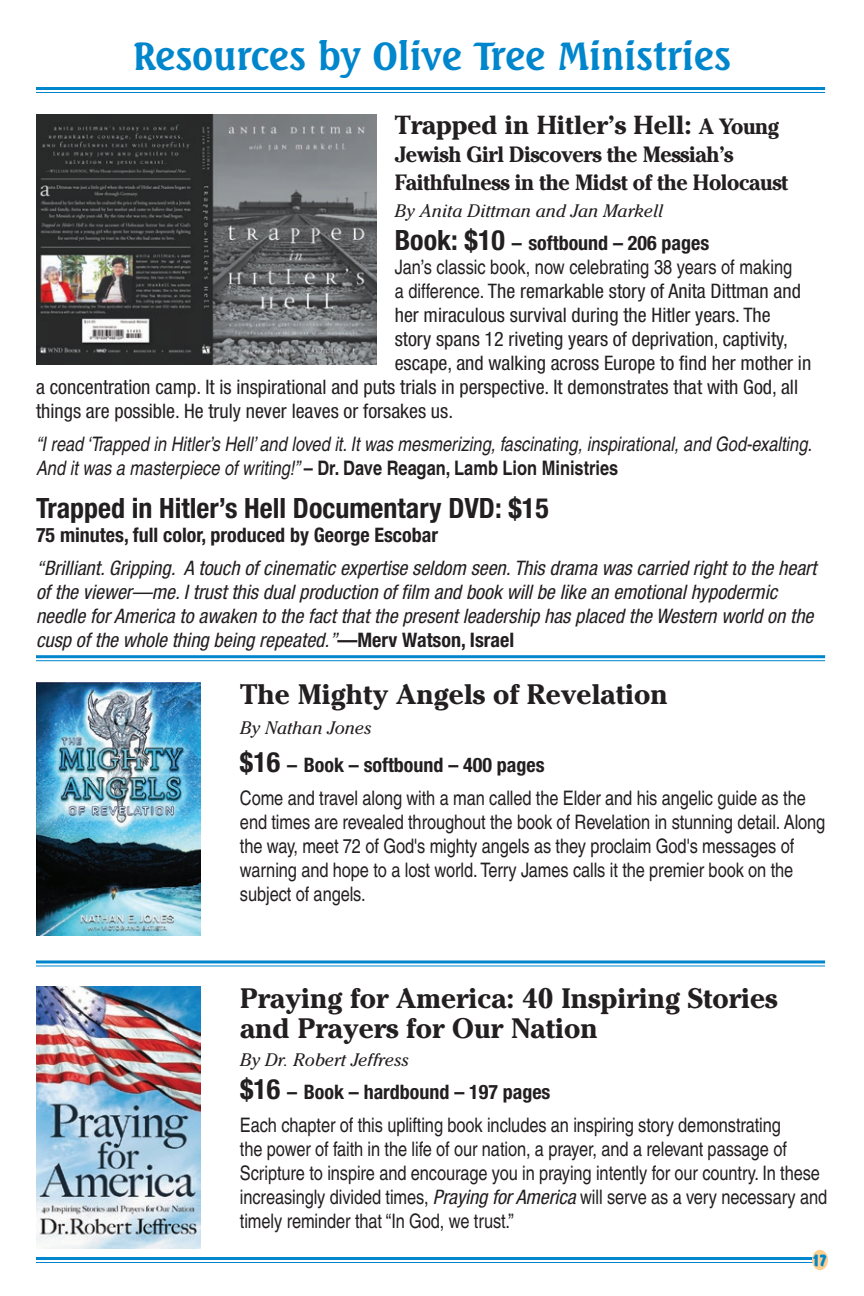
<style>
.page{position:relative;width:864px;height:1296px;background:#fff}
.page>*{position:absolute;margin:0;border:0;box-sizing:border-box;transform-origin:0 0}
.t1{font:700 38px "Seagull BT";color:#0086cc}
.t2{font:700 28px/30px "Cheltenham";color:#231f20}
.t3{font:700 condensed 28px "Helvetica Neue LT Std";color:#231f20}
.t4{font:700 26px "Cheltenham";color:#231f20}
.t5{font:700 22px/28px "Cheltenham";letter-spacing:-.02em;color:#231f20;scale:.96 1}
.t6{font:condensed 20px/24px "Helvetica";letter-spacing:-.005em;color:#231f20}
.t7{font:condensed 20px "Helvetica Neue LT Std";color:#231f20}
.t8{font:italic condensed 20px/24px "Helvetica Neue LT Std";color:#231f20}
.t9{font:italic condensed 20px/24px "Helvetica";color:#231f20}
.t10{font:700 condensed 20px "Helvetica Neue LT Std";color:#231f20}
.t11{font:italic 18px "Cheltenham";color:#231f20}
.t12{font:700 18px "Dom Casual Std";color:#0086cc}
.s1{font-size:22px}
.s2{font-size:28px}
.s3{font-family:"Helvetica"}
.s4{font-weight:700;font-style:normal}
.s5{font-family:"Helvetica Neue LT Std";font-style:italic}
</style>
<div class="page">
<hr style="left:36px;top:87px;width:789px;height:3px;background:#0086cc">
<hr style="left:36px;top:92px;width:789px;height:1px;background:#0086cc">
<hr style="left:36px;top:655px;width:789px;height:3px;background:#0086cc">
<hr style="left:36px;top:660px;width:789px;height:1px;background:#0086cc">
<hr style="left:36px;top:960px;width:789px;height:3px;background:#0086cc">
<hr style="left:36px;top:965px;width:789px;height:1px;background:#0086cc">
<img style="left:36px;top:114px;width:341px;height:250px">
<hr style="left:36px;top:1257px;width:777px;height:3px;background:#0086cc">
<hr style="left:36px;top:1262px;width:777px;height:1px;background:#0086cc">
<div style="left:812px;top:1250px;width:16px;height:20px;background:#fdcf90;border-radius:50%"></div>
<img style="left:36px;top:986px;width:164px;height:262px">
<img style="left:36px;top:683px;width:164px;height:253px">
<h1 class="t1" style="left:133px;top:31px;width:600px">Resources by Olive Tree Ministries</h1>
<h3 class="t4" style="left:395px;top:110px;width:386px">Trapped in Hitler’s Hell: <span class="s1">A Young</span></h3>
<p class="t5" style="left:395px;top:141px;width:412px">Jewish Girl Discovers the Messiah’s<br>Faithfulness in the Midst of the Holocaust</p>
<p class="t11" style="left:395px;top:201px;width:270px">By Anita Dittman and Jan Markell</p>
<p class="t10" style="left:395px;top:231px;width:316px"><span class="s2">Book: $10</span> – softbound – 206 pages</p>
<p class="t6" style="left:395px;top:255px;width:399px">Jan’s classic book, now celebrating 38 years of making</p>
<p class="t7" style="left:395px;top:280px;width:408px"><span class="s3">a difference.</span> The remarkable story of Anita Dittman and</p>
<p class="t7" style="left:395px;top:304px;width:377px">her miraculous survival during the Hitler years. The</p>
<p class="t7" style="left:395px;top:328px;width:395px">story spans 12 riveting years of deprivation, captivity,</p>
<p class="t7" style="left:395px;top:352px;width:418px">escape, and walking across Europe to find her mother in</p>
<p class="t7" style="left:36px;top:376px;width:764px">a concentration camp. It is inspirational and puts trials in perspective. It demonstrates that with God, all</p>
<p class="t7" style="left:36px;top:400px;width:419px">things are possible. He truly never leaves or forsakes us.</p>
<p class="t9" style="left:36px;top:432px;width:778px">“I read ‘Trapped in Hitler’s Hell’ and loved it. It was mesmerizing, fascinating, inspirational, and God-exalting.<br>And it was a masterpiece of writing!” <span class="s4">– Dr. Dave Reagan, Lamb Lion Ministries</span></p>
<h2 class="t3" style="left:36px;top:491px;width:514px">Trapped in Hitler’s Hell Documentary DVD: $15</h2>
<p class="t10" style="left:36px;top:523px;width:404px">75 minutes, full color, produced by George Escobar</p>
<p class="t8" style="left:36px;top:556px;width:782px">“Brilliant. Gripping. A touch of cinematic expertise seldom seen. This drama was carried right to the heart of the viewer—me. I trust this dual production of film and book will be like an emotional hypodermic needle for America to awaken to the fact that the present leadership has placed the Western world on the cusp of the whole thing being repeated.”<span class="s4">—Merv Watson, Israel</span></p>
<h2 class="t2" style="left:240px;top:679px;width:429px">The Mighty Angels of Revelation</h2>
<p class="t11" style="left:240px;top:717px;width:133px">By Nathan Jones</p>
<p class="t10" style="left:240px;top:753px;width:306px"><span class="s2">$16</span> – Book – softbound – 400 pages</p>
<p class="t6" style="left:240px;top:786px;width:587px">Come and travel along with a man called the Elder and his angelic guide as the end times are revealed throughout the book of Revelation in stunning detail. Along the way, meet 72 of God's mighty angels as they proclaim God's messages of warning and hope to a lost world. Terry James calls it the premier book on the subject of angels.</p>
<h2 class="t2" style="left:240px;top:983px;width:539px">Praying for America: 40 Inspiring Stories and Prayers for Our Nation</h2>
<p class="t11" style="left:240px;top:1049px;width:171px">By Dr. Robert Jeffress</p>
<p class="t10" style="left:240px;top:1080px;width:312px"><span class="s2">$16</span> – Book – hardbound – 197 pages</p>
<p class="t6" style="left:240px;top:1113px;width:589px">Each chapter of this uplifting book includes an inspiring story demonstrating<br>the power of faith in the life of our nation, a prayer, and a relevant passage of Scripture to inspire and encourage you in praying intently for our country. In these increasingly divided times, <span class="s5">Praying for America</span> will serve as a very necessary and timely reminder that “In God, we trust.”</p>
<p class="t12" style="left:813px;top:1250px;width:15px">17</p>
</div>
